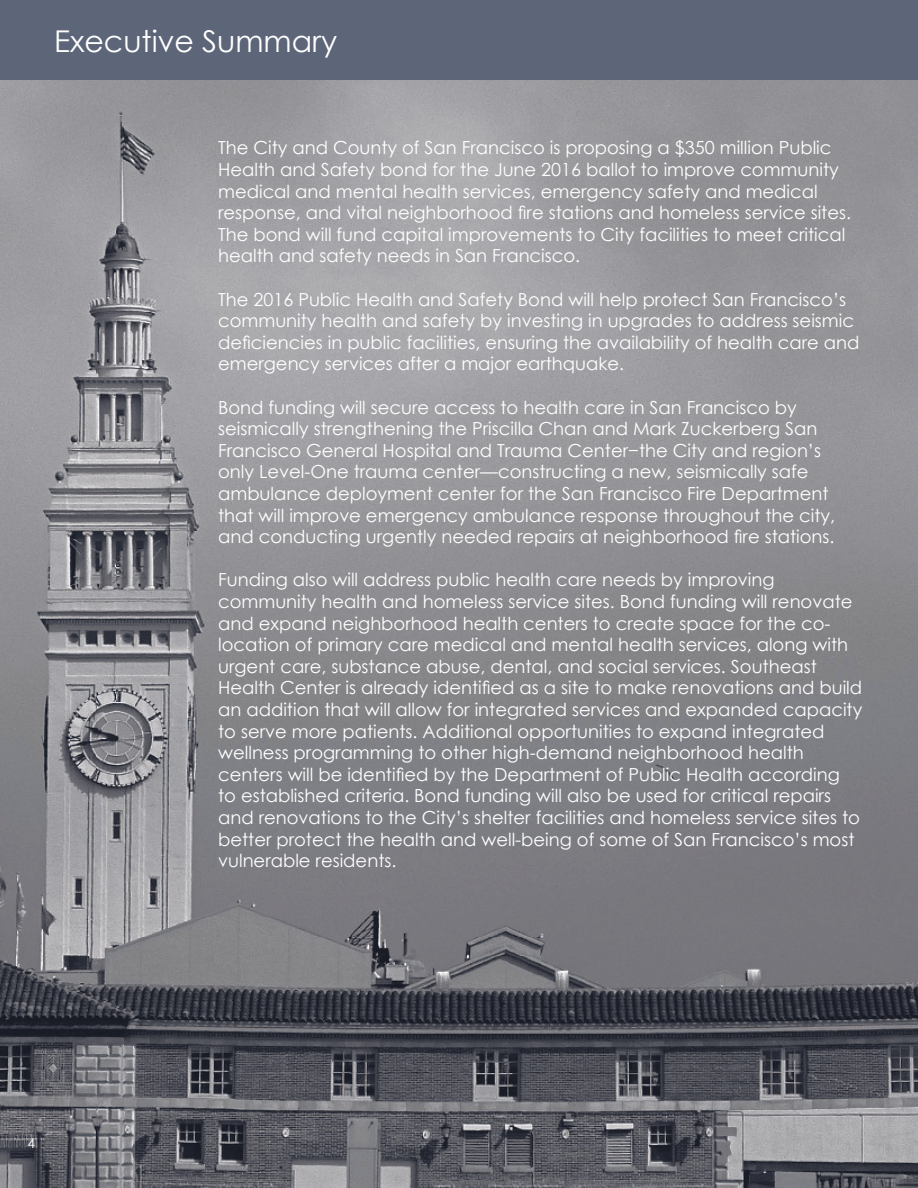
<style>
.page{position:relative;width:918px;height:1188px;background:#fff}
.page>*{position:absolute;margin:0;border:0;box-sizing:border-box;transform-origin:0 0}
.t1{font:30px "Century Gothic";color:#fff}
.t2{font:18px/21.6px "Century Gothic";color:#fff}
.t3{font:13.5px "Century Gothic";color:#fff}
</style>
<div class="page">
<img style="left:0;top:80px;width:918px;height:1108px">
<div style="left:0;top:0;width:918px;height:80px;background:#5d6578"></div>
<h1 class="t1" style="left:54px;top:20px;width:285px">Executive Summary</h1>
<p class="t2" style="left:218px;top:137px;width:634px">The City and County of San Francisco is proposing a $350 million Public Health and Safety bond for the June 2016 ballot to improve community medical and mental health services, emergency safety and medical response, and vital neighborhood fire stations and homeless service sites.<br>The bond will fund capital improvements to City facilities to meet critical health and safety needs in San Francisco.</p>
<p class="t2" style="left:218px;top:288px;width:643px">The 2016 Public Health and Safety Bond will help protect San Francisco’s community health and safety by investing in upgrades to address seismic deficiencies in public facilities, ensuring the availability of health care and emergency services after a major earthquake.</p>
<p class="t2" style="left:218px;top:396px;width:618px">Bond funding will secure access to health care in San Francisco by seismically strengthening the Priscilla Chan and Mark Zuckerberg San Francisco General Hospital and Trauma Center−the City and region’s only Level-One trauma center—constructing a new, seismically safe ambulance deployment center for the San Francisco Fire Department that will improve emergency ambulance response throughout the city, and conducting urgently needed repairs at neighborhood fire stations.</p>
<p class="t2" style="left:218px;top:569px;width:646px">Funding also will address public health care needs by improving community health and homeless service sites. Bond funding will renovate and expand neighborhood health centers to create space for the co&shy;location of primary care medical and mental health services, along with urgent care, substance abuse, dental, and social services. Southeast Health Center is already identified as a site to make renovations and build an addition that will allow for integrated services and expanded capacity to serve more patients. Additional opportunities to expand integrated wellness programming to other high-demand neighborhood health centers will be identified by the Department of Public Health according<br>to established criteria. Bond funding will also be used for critical repairs and renovations to the City’s shelter facilities and homeless service sites to better protect the health and well-being of some of San Francisco’s most vulnerable residents.</p>
<p class="t3" style="left:28px;top:1134px;width:9px">4</p>
</div>
